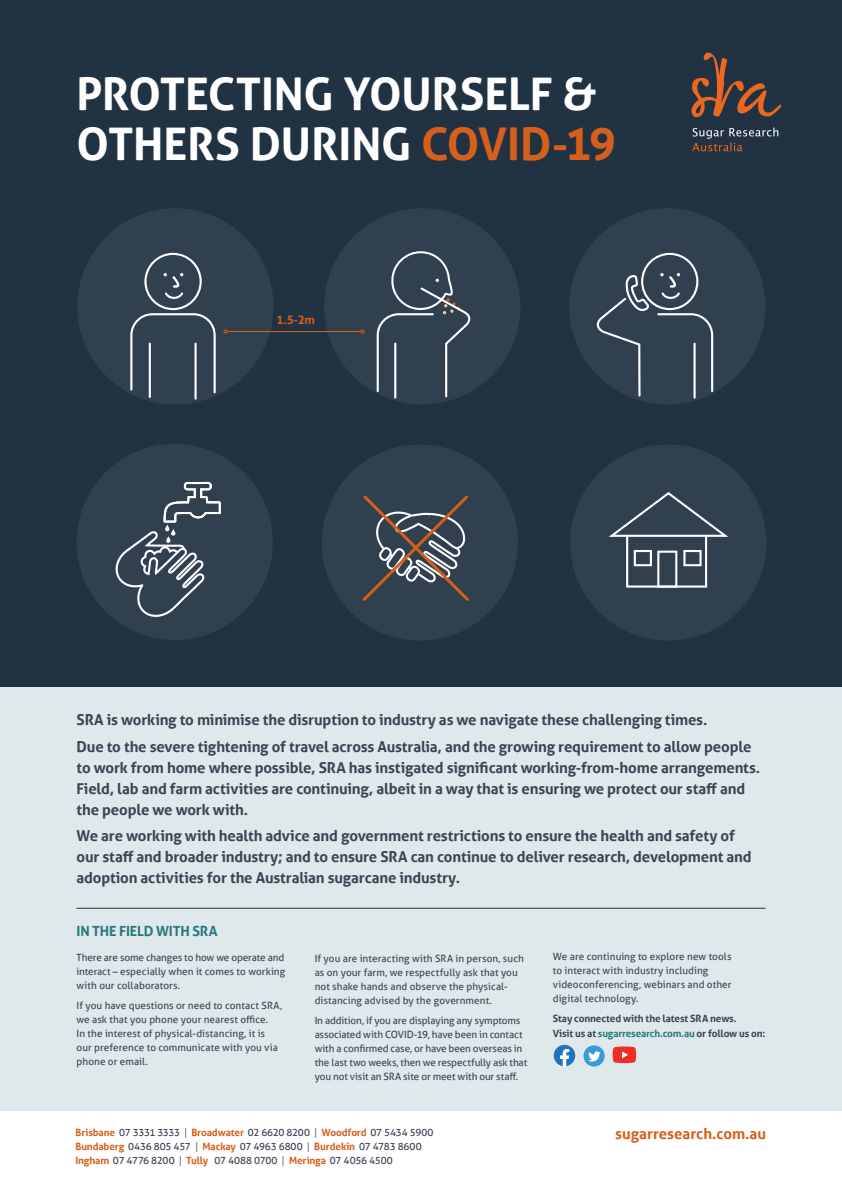
<style>
.page{position:relative;width:842px;height:1191px;background:#fff}
.page>*{position:absolute;margin:0;border:0;box-sizing:border-box;transform-origin:0 0}
.Copy{font:700 45px/50px "Aller";letter-spacing:-.005em;color:#fff}
.Copy-2{font:700 15px/21px "Aller";letter-spacing:-.01em;color:#3c4455}
.t1{font:700 15px "Aller";color:#d65f1b}
.Copy-3{font:700 14px "Aller";letter-spacing:-.015em;color:#277a7f}
.t2{font:700 11.9px "Aller";color:#d65f1b}
.Copy-4{font:10px/14px "Aller";letter-spacing:.005em;color:#3c4455}
.Copy-5{font:10px/14px "Aller";letter-spacing:-.015em;color:#3c4455}
.Copy-6{font:10px/14px "Aller";letter-spacing:-.025em;color:#3c4455}
.Copy-7{font:700 10px/15px "Aller";letter-spacing:-.015em;color:#3c4455}
.s1{color:#d65f1b}
.s2{font-weight:700;color:#d65f1b}
.s3{font-weight:300}
.s4{color:#277a7f}
</style>
<div class="page">
<div style="left:0;top:272px;width:842px;height:838px;background:#dfe8ea"></div>
<div style="left:0;top:0;width:842px;height:686px;background:#213242"></div>
<hr style="left:77px;top:908px;width:688px;height:1px;background:#213242">
<div style="left:77px;top:208px;width:196px;height:196px;background:#30404f;border-radius:50%"></div>
<div style="left:77px;top:444px;width:196px;height:196px;background:#30404f;border-radius:50%"></div>
<div style="left:570px;top:444px;width:196px;height:197px;background:#30404f;border-radius:50%"></div>
<div style="left:569px;top:208px;width:196px;height:196px;background:#30404f;border-radius:50%"></div>
<div style="left:324px;top:208px;width:196px;height:196px;background:#30404f;border-radius:50%"></div>
<div style="left:322px;top:444px;width:196px;height:197px;background:#30404f;border-radius:50%"></div>
<hr style="left:194px;top:344px;width:3px;height:55px;background:#fff">
<hr style="left:149px;top:344px;width:2px;height:53px;background:#fff">
<svg style="left:130px;top:313px;width:86px;height:81px"></svg>
<svg style="left:376px;top:251px;width:95px;height:147px"></svg>
<div style="left:144px;top:253px;width:58px;height:57px;border:2px solid #fff;border-radius:50%"></div>
<svg style="left:163px;top:273px;width:21px;height:26px"></svg>
<svg style="left:554px;top:1044px;width:21px;height:22px"></svg>
<div style="left:583px;top:1045px;width:22px;height:21px;background:#3c9bd5;border-radius:50%"></div>
<svg style="left:588px;top:1051px;width:13px;height:10px"></svg>
<svg style="left:613px;top:1046px;width:23px;height:17px"></svg>
<svg style="left:691px;top:53px;width:90px;height:64px"></svg>
<svg style="left:692px;top:128px;width:86px;height:23px"></svg>
<svg style="left:596px;top:273px;width:118px;height:125px"></svg>
<svg style="left:115px;top:481px;width:106px;height:145px"></svg>
<svg style="left:362px;top:495px;width:107px;height:106px"></svg>
<div style="left:626px;top:524px;width:81px;height:63px;border:2px solid #fff"></div>
<svg style="left:609px;top:492px;width:119px;height:47px"></svg>
<div style="left:657px;top:550px;width:20px;height:37px;border:2px solid #fff"></div>
<div style="left:683px;top:550px;width:18px;height:16px;background:#30404f;border:2px solid #fff"></div>
<div style="left:634px;top:550px;width:18px;height:16px;background:#30404f;border:2px solid #fff"></div>
<hr style="left:227px;top:331px;width:134px;height:1px;background:#d65f1b">
<svg style="left:224px;top:329px;width:4px;height:4px"></svg>
<p class="Copy" style="left:77px;top:68px;width:541px">PROTECTING YOURSELF &amp;<br>OTHERS DURING <span class="s1">COVID-19</span></p>
<p class="t2" style="left:277px;top:312px;width:40px">1.5-2m</p>
<p class="Copy-2" style="left:77px;top:709px;width:632px">SRA is working to minimise the disruption to industry as we navigate these challenging times.</p>
<p class="Copy-2" style="left:77px;top:735px;width:685px">Due to the severe tightening of travel across Australia, and the growing requirement to allow people to work from home where possible, SRA has instigated significant working-from-home arrangements.<br>Field, lab and farm activities are continuing, albeit in a way that is ensuring we protect our staff and the people we work with.</p>
<p class="Copy-2" style="left:77px;top:825px;width:677px">We are working with health advice and government restrictions to ensure the health and safety of our staff and broader industry; and to ensure SRA can continue to deliver research, development and adoption activities for the Australian sugarcane industry.</p>
<p class="Copy-3" style="left:77px;top:922px;width:143px">IN THE FIELD WITH SRA</p>
<p class="Copy-4" style="left:77px;top:951px;width:210px;text-align:justify">There are some changes to how we operate and interact – especially when it comes to working with our collaborators.</p>
<p class="Copy-4" style="left:77px;top:998px;width:207px">If you have questions or need to contact SRA, we ask that you phone your nearest office.<br>In the interest of physical-distancing, it is our preference to communicate with you via phone or email.</p>
<p class="Copy-4" style="left:315px;top:951px;width:211px">If you are interacting with SRA in person, such as on your farm, we respectfully ask that you not shake hands and observe the physical&shy;distancing advised by the government.</p>
<p class="Copy-5" style="left:315px;top:1013px;width:214px">In addition, if you are displaying any symptoms associated with COVID-19, have been in contact with a confirmed case, or have been overseas in the last two weeks, then we respectfully ask that you not visit an SRA site or meet with our staff.</p>
<p class="Copy-6" style="left:75px;top:1125px;width:360px"><span class="s2">Brisbane</span> 07 3331 3333 <span class="s3">|</span> <span class="s2">Broadwater</span> 02 6620 8200 <span class="s3">|</span> <span class="s2">Woodford</span> 07 5434 5900<br><span class="s2">Bundaberg</span> 0436 805 457 <span class="s3">|</span> <span class="s2">Mackay</span> 07 4963 6800 <span class="s3">|</span> <span class="s2">Burdekin</span> 07 4783 8600<br><span class="s2">Ingham</span> 07 4776 8200 <span class="s3">|</span> <span class="s2">Tully</span> 07 4088 0700 <span class="s3">|</span> <span class="s2">Meringa</span> 07 4056 4500</p>
<p class="Copy-4" style="left:553px;top:949px;width:180px">We are continuing to explore new tools to interact with industry including videoconferencing, webinars and other digital technology.</p>
<p class="Copy-7" style="left:553px;top:1010px;width:214px">Stay connected with the latest SRA news.<br>Visit us at <span class="s4">sugarresearch.com.au</span> or follow us on:</p>
<p class="t1" style="left:615px;top:1124px;width:152px">sugarresearch.com.au</p>
</div>
